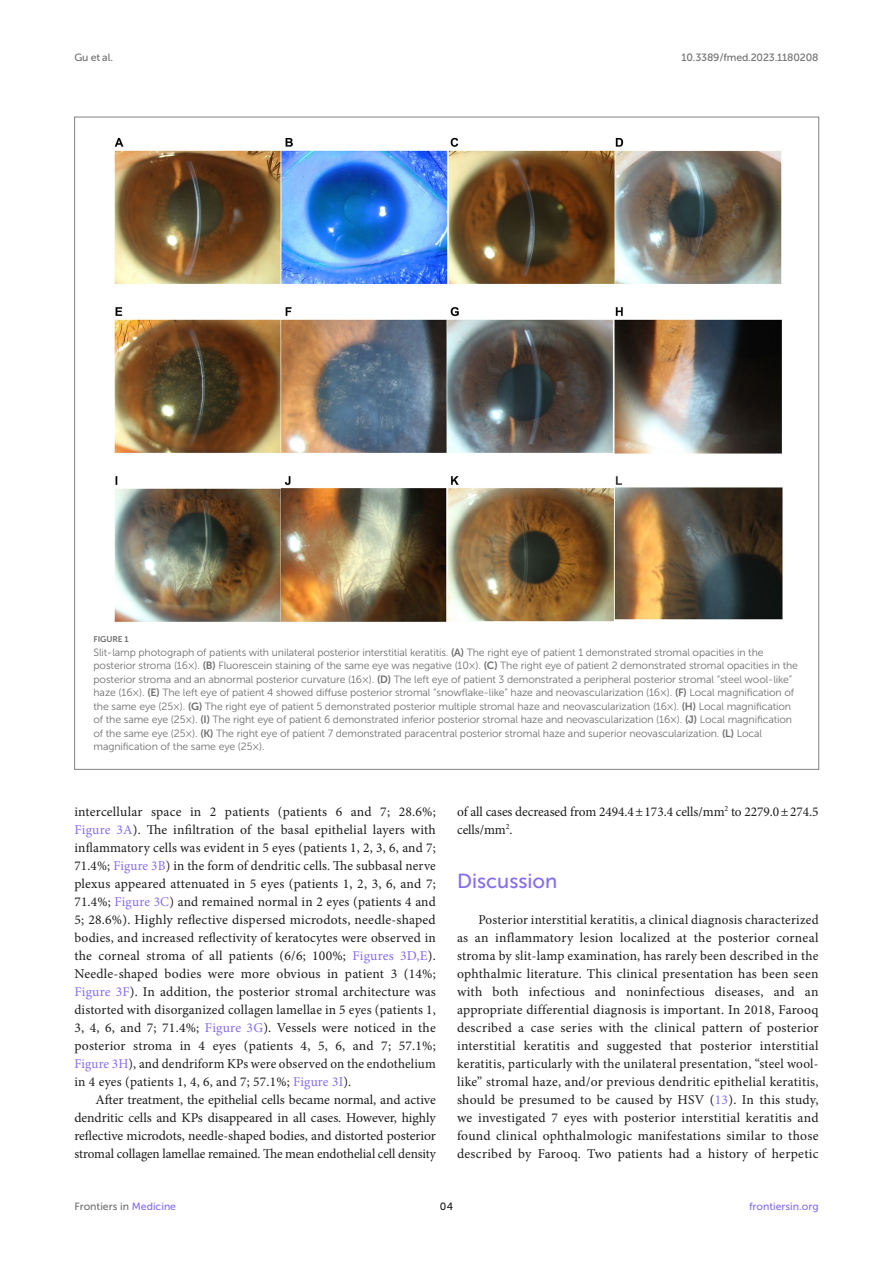
<style>
.page{position:relative;width:893px;height:1263px;background:#fff}
.page>*{position:absolute;margin:0;border:0;box-sizing:border-box;transform-origin:0 0}
.HEAD_1{font:20.25px "Museo Sans 500";color:#856df0}
.TEXT_FLUSH{font:13.5px/18px "Minion Pro";letter-spacing:.015em;color:#1b1c1b;text-align:justify}
.TEXT{font:13.5px/18px "Minion Pro";letter-spacing:-.005em;color:#1b1c1b;text-align:justify}
.FIG_LEG{font:10.5px/13.5px "Museo Sans 300";letter-spacing:-.01em;color:#706f70}
.t1{font:10.5px "Museo Sans 500";letter-spacing:-.015em;color:#706f70}
.t2{font:10.5px "Museo Sans 500";color:#856df0}
.t3{font:10.5px "Museo Sans 500";color:#1b1c1b}
.FIG_HD{font:8.25px "Museo Sans 700";letter-spacing:-.01em;color:#706f70}
.s1{font-family:"Museo Sans 700"}
.s2{color:#856df0}
</style>
<div class="page">
<img style="left:114px;top:137px;width:669px;height:485px">
<p class="t1" style="left:74px;top:51px;width:40px">Gu et al.</p>
<p class="t1" style="left:682px;top:51px;width:138px">10.3389/fmed.2023.1180208</p>
<p class="FIG_HD" style="left:94px;top:635px;width:37px">FIGURE 1</p>
<p class="FIG_LEG" style="left:94px;top:646px;width:706px">Slit-lamp photograph of patients with unilateral posterior interstitial keratitis. <span class="s1">(A)</span> The right eye of patient 1 demonstrated stromal opacities in the posterior stroma (16×). <span class="s1">(B)</span> Fluorescein staining of the same eye was negative (10×). <span class="s1">(C)</span> The right eye of patient 2 demonstrated stromal opacities in the posterior stroma and an abnormal posterior curvature (16×). <span class="s1">(D)</span> The left eye of patient 3 demonstrated a peripheral posterior stromal “steel wool-like” haze (16×). <span class="s1">(E)</span> The left eye of patient 4 showed diffuse posterior stromal “snowflake-like” haze and neovascularization (16×). <span class="s1">(F)</span> Local magnification of the same eye (25×). <span class="s1">(G)</span> The right eye of patient 5 demonstrated posterior multiple stromal haze and neovascularization (16×). <span class="s1">(H)</span> Local magnification of the same eye (25×). <span class="s1">(I)</span> The right eye of patient 6 demonstrated inferior posterior stromal haze and neovascularization (16×). <span class="s1">(J)</span> Local magnification of the same eye (25×). <span class="s1">(K)</span> The right eye of patient 7 demonstrated paracentral posterior stromal haze and superior neovascularization. <span class="s1">(L)</span> Local magnification of the same eye (25×).</p>
<p class="TEXT_FLUSH" style="left:74px;top:803px;width:363px">intercellular space in 2 patients (patients 6 and 7; 28.6%; <span class="s2">Figure 3A</span>). The infiltration of the basal epithelial layers with inflammatory cells was evident in 5 eyes (patients 1, 2, 3, 6, and 7; 71.4%; <span class="s2">Figure 3B</span>) in the form of dendritic cells. The subbasal nerve plexus appeared attenuated in 5 eyes (patients 1, 2, 3, 6, and 7; 71.4%; <span class="s2">Figure 3C</span>) and remained normal in 2 eyes (patients 4 and 5; 28.6%). Highly reflective dispersed microdots, needle-shaped bodies, and increased reflectivity of keratocytes were observed in the corneal stroma of all patients (6/6; 100%; <span class="s2">Figures 3D,E</span>).<br>Needle-shaped bodies were more obvious in patient 3 (14%; <span class="s2">Figure 3F</span>). In addition, the posterior stromal architecture was distorted with disorganized collagen lamellae in 5 eyes (patients 1, 3, 4, 6, and 7; 71.4%; <span class="s2">Figure 3G</span>). Vessels were noticed in the posterior stroma in 4 eyes (patients 4, 5, 6, and 7; 57.1%; <span class="s2">Figure 3H</span>), and dendriform KPs were observed on the endothelium in 4 eyes (patients 1, 4, 6, and 7; 57.1%; <span class="s2">Figure 3I</span>).</p>
<p class="TEXT" style="left:74px;top:1091px;width:363px;text-indent:21px">After treatment, the epithelial cells became normal, and active dendritic cells and KPs disappeared in all cases. However, highly reflective microdots, needle-shaped bodies, and distorted posterior stromal collagen lamellae remained. The mean endothelial cell density</p>
<p class="TEXT" style="left:457px;top:803px;width:363px">of all cases decreased from 2494.4±173.4 cells/mm<sup>2</sup> to 2279.0±274.5 cells/mm<sup>2</sup>.</p>
<p class="HEAD_1" style="left:457px;top:870px;width:102px">Discussion</p>
<p class="TEXT_FLUSH" style="left:457px;top:911px;width:363px;text-indent:21px">Posterior interstitial keratitis, a clinical diagnosis characterized as an inflammatory lesion localized at the posterior corneal stroma by slit-lamp examination, has rarely been described in the ophthalmic literature. This clinical presentation has been seen with both infectious and noninfectious diseases, and an appropriate differential diagnosis is important. In 2018, Farooq described a case series with the clinical pattern of posterior interstitial keratitis and suggested that posterior interstitial keratitis, particularly with the unilateral presentation, “steel wool&shy;like” stromal haze, and/or previous dendritic epithelial keratitis, should be presumed to be caused by HSV (<span class="s2">13</span>). In this study, we investigated 7 eyes with posterior interstitial keratitis and found clinical ophthalmologic manifestations similar to those described by Farooq. Two patients had a history of herpetic</p>
<p class="t1" style="left:74px;top:1200px;width:103px">Frontiers in <span class="s2">Medicine</span></p>
<p class="t3" style="left:440px;top:1200px;width:15px">04</p>
<p class="t2" style="left:749px;top:1200px;width:71px">frontiersin.org</p>
</div>
